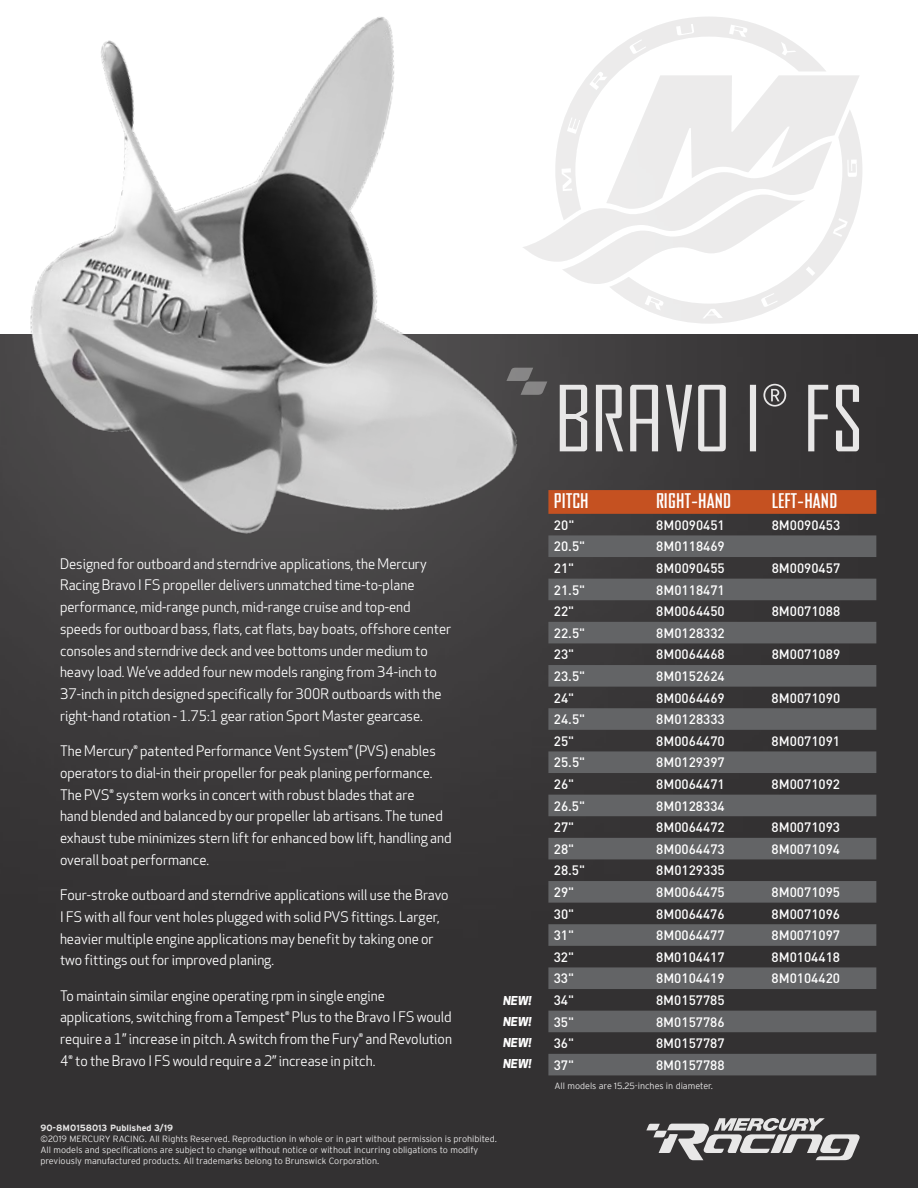
<style>
.page{position:relative;width:918px;height:1188px;background:#fff}
.page>*{position:absolute;margin:0;border:0;box-sizing:border-box;transform-origin:0 0}
.t1{font:700 19.35px "Agency";letter-spacing:.01em;color:#fff}
.t2{font:14.25px/21.8px "Apex New";color:#fff}
.t3{font:500 13.5px "DINOT";color:#fff}
.t4{font:italic 700 12px "Apex New";color:#fff}
.t5{font:300 9px/10.8px "Interstate";color:#e8e7e7}
.t6{font:700 9px "Interstate";color:#e8e7e7}
</style>
<div class="page">
<div style="left:0;top:335px;width:918px;height:853px;background:#333132"></div>
<div style="left:0;top:0;width:918px;height:1047px;background:#fff;opacity:.6"></div>
<img style="left:0;top:0;width:523px;height:577px">
<svg style="left:560px;top:384px;width:299px;height:67px"></svg>
<svg style="left:506px;top:368px;width:41px;height:27px"></svg>
<svg style="left:646px;top:1118px;width:214px;height:42px"></svg>
<svg style="left:548px;top:490px;width:328px;height:24px;background:#c35021"></svg>
<svg style="left:548px;top:535px;width:328px;height:411px;fill:#616264"></svg>
<svg style="left:548px;top:967px;width:328px;height:108px"></svg>
<p class="t2" style="left:60px;top:553px;width:393px">Designed for outboard and sterndrive applications, the Mercury Racing Bravo I FS propeller delivers unmatched time-to-plane performance, mid-range punch, mid-range cruise and top-end speeds for outboard bass, flats, cat flats, bay boats, offshore center consoles and sterndrive deck and vee bottoms under medium to heavy load. We’ve added four new models ranging from 34-inch to 37-inch in pitch designed specifically for 300R outboards with the right-hand rotation - 1.75:1 gear ration Sport Master gearcase.</p>
<p class="t2" style="left:60px;top:741px;width:393px">The Mercury® patented Performance Vent System® (PVS) enables operators to dial-in their propeller for peak planing performance.<br>The PVS® system works in concert with robust blades that are<br>hand blended and balanced by our propeller lab artisans. The tuned exhaust tube minimizes stern lift for enhanced bow lift, handling and overall boat performance.</p>
<p class="t2" style="left:60px;top:885px;width:390px">Four-stroke outboard and sterndrive applications will use the Bravo I FS with all four vent holes plugged with solid PVS fittings. Larger, heavier multiple engine applications may benefit by taking one or two fittings out for improved planing.</p>
<p class="t2" style="left:60px;top:985px;width:393px">To maintain similar engine operating rpm in single engine applications, switching from a Tempest® Plus to the Bravo I FS would require a 1” increase in pitch. A switch from the Fury® and Revolution 4® to the Bravo I FS would require a 2” increase in pitch.</p>
<p class="t4" style="left:503px;top:994px;width:30px">NEW!</p>
<p class="t4" style="left:503px;top:1036px;width:30px">NEW!</p>
<p class="t4" style="left:503px;top:1015px;width:30px">NEW!</p>
<p class="t4" style="left:503px;top:1057px;width:30px">NEW!</p>
<p class="t6" style="left:40px;top:1123px;width:134px">90-8M0158013 Published 3/19</p>
<p class="t5" style="left:40px;top:1134px;width:458px">©2019 MERCURY RACING. All Rights Reserved. Reproduction in whole or in part without permission is prohibited.<br>All models and specifications are subject to change without notice or without incurring obligations to modify previously manufactured products. All trademarks belong to Brunswick Corporation.</p>
<h1 class="t1" style="left:554px;top:491px;width:36px">PITCH</h1>
<h1 class="t1" style="left:656px;top:491px;width:77px">RIGHT-HAND</h1>
<h1 class="t1" style="left:772px;top:491px;width:67px">LEFT-HAND</h1>
<p class="t3" style="left:554px;top:516px;width:22px">20"</p>
<p class="t3" style="left:656px;top:516px;width:70px">8M0090451</p>
<p class="t3" style="left:772px;top:516px;width:70px">8M0090453</p>
<p class="t3" style="left:554px;top:538px;width:33px">20.5"</p>
<p class="t3" style="left:656px;top:538px;width:70px">8M0118469</p>
<p class="t3" style="left:554px;top:559px;width:22px">21"</p>
<p class="t3" style="left:656px;top:559px;width:70px">8M0090455</p>
<p class="t3" style="left:772px;top:559px;width:70px">8M0090457</p>
<p class="t3" style="left:554px;top:581px;width:33px">21.5"</p>
<p class="t3" style="left:656px;top:581px;width:70px">8M0118471</p>
<p class="t3" style="left:554px;top:603px;width:22px">22"</p>
<p class="t3" style="left:656px;top:603px;width:70px">8M0064450</p>
<p class="t3" style="left:772px;top:603px;width:70px">8M0071088</p>
<p class="t3" style="left:554px;top:624px;width:33px">22.5"</p>
<p class="t3" style="left:656px;top:624px;width:70px">8M0128332</p>
<p class="t3" style="left:554px;top:646px;width:22px">23"</p>
<p class="t3" style="left:656px;top:646px;width:70px">8M0064468</p>
<p class="t3" style="left:772px;top:646px;width:70px">8M0071089</p>
<p class="t3" style="left:554px;top:667px;width:33px">23.5"</p>
<p class="t3" style="left:656px;top:667px;width:70px">8M0152624</p>
<p class="t3" style="left:554px;top:689px;width:22px">24"</p>
<p class="t3" style="left:656px;top:689px;width:70px">8M0064469</p>
<p class="t3" style="left:772px;top:689px;width:70px">8M0071090</p>
<p class="t3" style="left:554px;top:711px;width:33px">24.5"</p>
<p class="t3" style="left:656px;top:711px;width:70px">8M0128333</p>
<p class="t3" style="left:554px;top:732px;width:22px">25"</p>
<p class="t3" style="left:656px;top:732px;width:70px">8M0064470</p>
<p class="t3" style="left:772px;top:732px;width:70px">8M0071091</p>
<p class="t3" style="left:554px;top:754px;width:33px">25.5"</p>
<p class="t3" style="left:656px;top:754px;width:70px">8M0129397</p>
<p class="t3" style="left:554px;top:775px;width:22px">26"</p>
<p class="t3" style="left:656px;top:775px;width:70px">8M0064471</p>
<p class="t3" style="left:772px;top:775px;width:70px">8M0071092</p>
<p class="t3" style="left:554px;top:797px;width:33px">26.5"</p>
<p class="t3" style="left:656px;top:797px;width:70px">8M0128334</p>
<p class="t3" style="left:554px;top:819px;width:22px">27"</p>
<p class="t3" style="left:656px;top:819px;width:70px">8M0064472</p>
<p class="t3" style="left:772px;top:819px;width:70px">8M0071093</p>
<p class="t3" style="left:554px;top:840px;width:22px">28"</p>
<p class="t3" style="left:656px;top:840px;width:70px">8M0064473</p>
<p class="t3" style="left:772px;top:840px;width:70px">8M0071094</p>
<p class="t3" style="left:554px;top:862px;width:33px">28.5"</p>
<p class="t3" style="left:656px;top:862px;width:70px">8M0129335</p>
<p class="t3" style="left:554px;top:883px;width:22px">29"</p>
<p class="t3" style="left:656px;top:883px;width:70px">8M0064475</p>
<p class="t3" style="left:772px;top:883px;width:70px">8M0071095</p>
<p class="t3" style="left:554px;top:905px;width:22px">30"</p>
<p class="t3" style="left:656px;top:905px;width:70px">8M0064476</p>
<p class="t3" style="left:772px;top:905px;width:70px">8M0071096</p>
<p class="t3" style="left:554px;top:927px;width:22px">31"</p>
<p class="t3" style="left:656px;top:927px;width:70px">8M0064477</p>
<p class="t3" style="left:772px;top:927px;width:70px">8M0071097</p>
<p class="t3" style="left:554px;top:948px;width:22px">32"</p>
<p class="t3" style="left:656px;top:948px;width:70px">8M0104417</p>
<p class="t3" style="left:772px;top:948px;width:70px">8M0104418</p>
<p class="t3" style="left:554px;top:970px;width:22px">33"</p>
<p class="t3" style="left:656px;top:970px;width:70px">8M0104419</p>
<p class="t3" style="left:772px;top:970px;width:70px">8M0104420</p>
<p class="t3" style="left:554px;top:991px;width:22px">34"</p>
<p class="t3" style="left:656px;top:991px;width:70px">8M0157785</p>
<p class="t3" style="left:554px;top:1013px;width:22px">35"</p>
<p class="t3" style="left:656px;top:1013px;width:70px">8M0157786</p>
<p class="t3" style="left:554px;top:1035px;width:22px">36"</p>
<p class="t3" style="left:656px;top:1035px;width:70px">8M0157787</p>
<p class="t3" style="left:554px;top:1056px;width:22px">37"</p>
<p class="t3" style="left:656px;top:1056px;width:70px">8M0157788</p>
<p class="t5" style="left:554px;top:1080px;width:160px">All models are 15.25-inches in diameter.</p>
</div>
